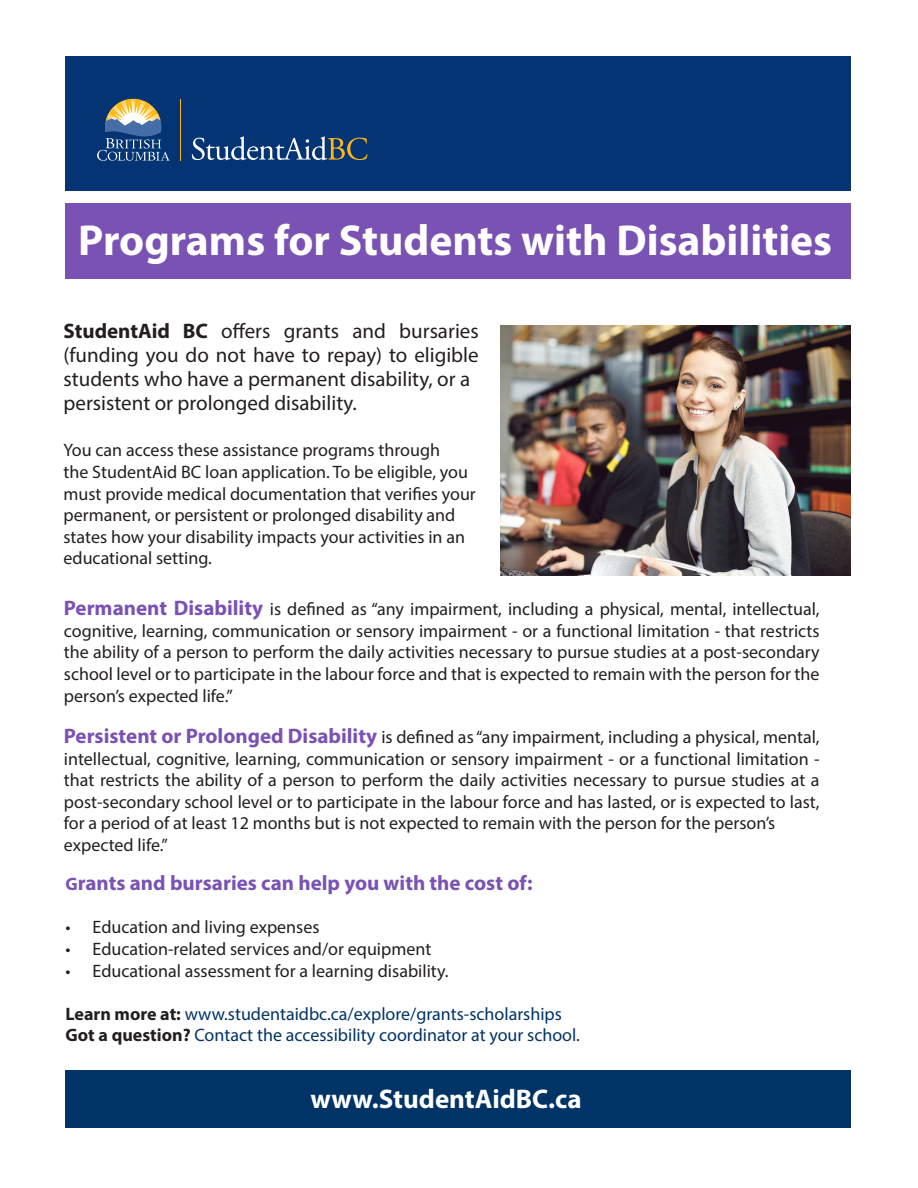
<style>
.page{position:relative;width:918px;height:1188px;background:#fff}
.page>*{position:absolute;margin:0;border:0;box-sizing:border-box;transform-origin:0 0}
.t1{font:700 43.5px "Myriad Pro";color:#fff}
.t2{font:700 27px "Myriad Pro";color:#fff}
.t3{font:21px/24px "Myriad Pro";color:#231f20;text-align:justify}
.t4{font:700 21px "Myriad Pro";color:#7952b3}
.t5{font:18px/21.6px "Myriad Pro";color:#231f20;text-align:justify}
.t6{font:18px "Myriad Pro";color:#036}
.s1{font-weight:700}
.s2{font-weight:700;font-size:21px;color:#7952b3}
.s3{font-size:18px}
.s4{font-weight:700;color:#231f20}
</style>
<div class="page">
<div style="left:66px;top:1070px;width:785px;height:58px;background:#036"></div>
<div style="left:66px;top:56px;width:785px;height:135px;background:#053474"></div>
<hr style="left:180px;top:99px;width:1px;height:62px;background:#fcb814">
<svg style="left:192px;top:136px;width:176px;height:24px"></svg>
<svg style="left:97px;top:99px;width:73px;height:62px"></svg>
<div style="left:66px;top:203px;width:785px;height:76px;background:#7952b3"></div>
<img style="left:500px;top:326px;width:350px;height:250px">
<p class="t1" style="left:78px;top:212px;width:755px">Programs for Students with Disabilities</p>
<p class="t3" style="left:64px;top:318px;width:417px"><span class="s1">StudentAid BC</span> offers grants and bursaries (funding you do not have to repay) to eligible students who have a permanent disability, or a</p>
<p class="t3" style="left:64px;top:390px;width:295px">persistent or prolonged disability.</p>
<p class="t5" style="left:64px;top:439px;width:414px;text-align:left">You can access these assistance programs through<br>the StudentAid BC loan application. To be eligible, you must provide medical documentation that verifies your permanent, or persistent or prolonged disability and states how your disability impacts your activities in an educational setting.</p>
<p class="t5" style="left:64px;top:598px;width:757px"><span class="s2">Permanent Disability</span> is defined as “any impairment, including a physical, mental, intellectual, cognitive, learning, communication or sensory impairment - or a functional limitation - that restricts the ability of a person to perform the daily activities necessary to pursue studies at a post-secondary school level or to participate in the labour force and that is expected to remain with the person for the person’s expected life.”</p>
<p class="t5" style="left:64px;top:726px;width:757px"><span class="s2">Persistent or Prolonged Disability</span> is defined as “any impairment, including a physical, mental, intellectual, cognitive, learning, communication or sensory impairment - or a functional limitation - that restricts the ability of a person to perform the daily activities necessary to pursue studies at a post-secondary school level or to participate in the labour force and has lasted, or is expected to last, for a period of at least 12 months but is not expected to remain with the person for the person’s</p>
<p class="t5" style="left:64px;top:834px;width:106px">expected life.”</p>
<p class="t4" style="left:66px;top:869px;width:469px"><span class="s3">G</span>rants and bursaries can help you with the cost of:</p>
<p class="t5" style="left:66px;top:916px;width:256px">• Education and living expenses</p>
<p class="t5" style="left:66px;top:938px;width:367px">• Education-related services and/or equipment</p>
<p class="t5" style="left:66px;top:959px;width:384px">• Educational assessment for a learning disability.</p>
<p class="t6" style="left:66px;top:1003px;width:498px"><span class="s4">Learn more at:</span> www.studentaidbc.ca/explore/grants-scholarships</p>
<p class="t6" style="left:66px;top:1024px;width:516px"><span class="s4">Got a question?</span> Contact the accessibility coordinator at your school.</p>
<p class="t2" style="left:311px;top:1081px;width:273px">www.StudentAidBC.ca</p>
</div>
